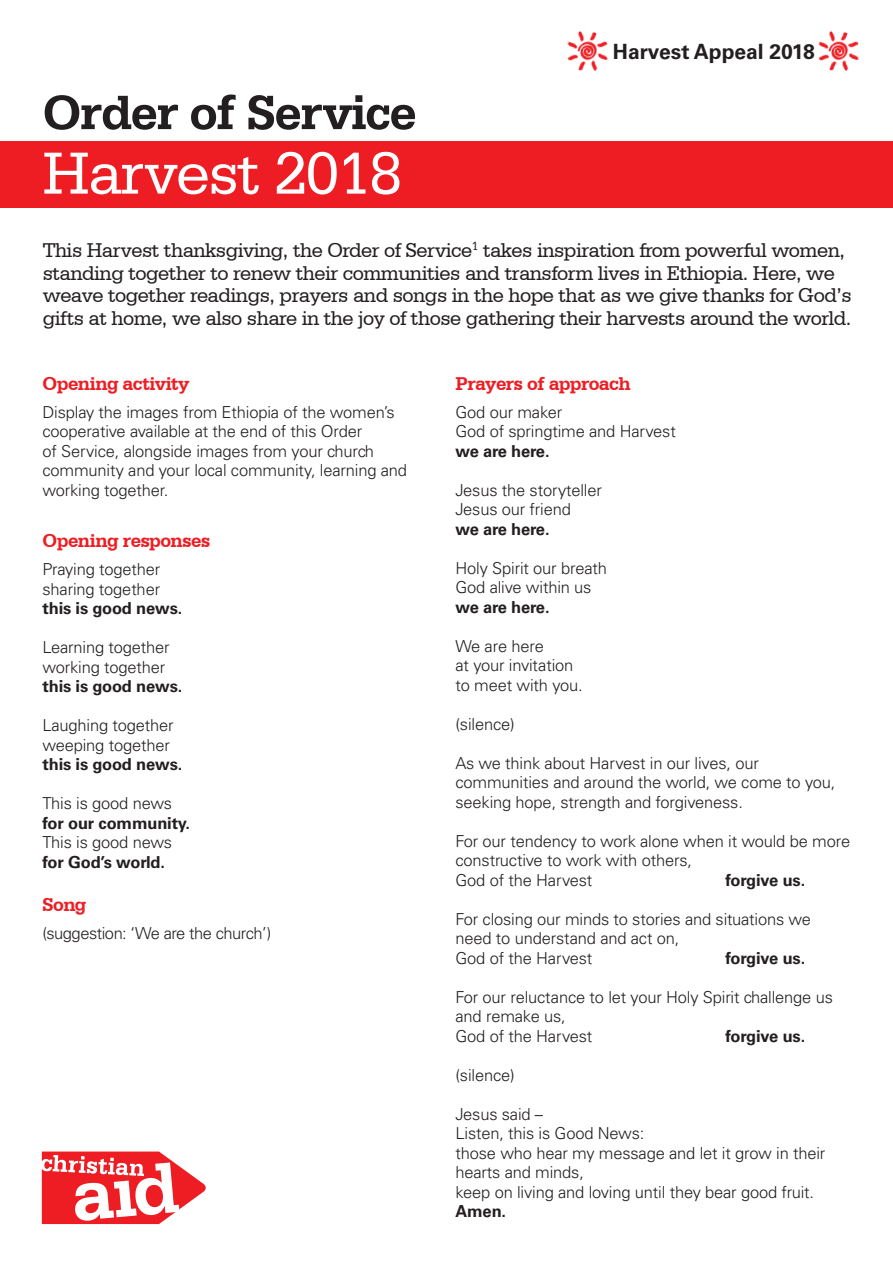
<style>
.page{position:relative;width:893px;height:1263px;background:#fff}
.page>*{position:absolute;margin:0;border:0;box-sizing:border-box;transform-origin:0 0}
.t1{font:63px "Serifa BT";letter-spacing:-.025em;color:#fff}
.t2{font:700 51px "Serifa BT";letter-spacing:-.025em;color:#231f20}
.t3{font:21px/22.5px "Serifa BT";letter-spacing:-.025em;color:#231f20}
.t4{font:700 21px "Univers CA";color:#231f20}
.Subhead{font:700 19.5px "Serifa BT";letter-spacing:-.025em;color:#ee1d23}
.Subhead-2{font:300 16.5px/19.5px "Univers CA";letter-spacing:-.01em;color:#231f20}
.t5{font:700 16.5px "Univers CA";letter-spacing:-.01em;color:#231f20}
.Subhead-3{font:300 16.5px "Univers CA";letter-spacing:-.03em;color:#231f20}
.s1{font-weight:700}
</style>
<div class="page">
<div style="left:0;top:141px;width:893px;height:66px;background:#ee1d23"></div>
<img style="left:818px;top:31px;width:41px;height:40px">
<img style="left:567px;top:31px;width:41px;height:40px">
<svg style="left:42px;top:1151px;width:164px;height:73px"></svg>
<p class="t2" style="left:43px;top:81px;width:375px">Order of Service</p>
<p class="t1" style="left:43px;top:135px;width:361px">Harvest 2018</p>
<p class="t4" style="left:613px;top:39px;width:203px">Harvest Appeal 2018</p>
<p class="t3" style="left:43px;top:239px;width:811px">This Harvest thanksgiving, the Order of Service<sup>1</sup> takes inspiration from powerful women, standing together to renew their communities and transform lives in Ethiopia. Here, we weave together readings, prayers and songs in the hope that as we give thanks for God’s gifts at home, we also share in the joy of those gathering their harvests around the world.</p>
<p class="Subhead" style="left:43px;top:371px;width:148px">Opening activity</p>
<p class="Subhead-2" style="left:43px;top:402px;width:366px">Display the images from Ethiopia of the women’s cooperative available at the end of this Order<br>of Service, alongside images from your church community and your local community, learning and working together.</p>
<p class="Subhead" style="left:43px;top:529px;width:169px">Opening responses</p>
<p class="Subhead-2" style="left:43px;top:560px;width:119px">Praying together</p>
<p class="Subhead-2" style="left:43px;top:579px;width:119px">sharing together</p>
<p class="t5" style="left:43px;top:599px;width:141px">this is good news.</p>
<p class="Subhead-2" style="left:43px;top:638px;width:129px">Learning together</p>
<p class="Subhead-2" style="left:43px;top:657px;width:124px">working together</p>
<p class="t5" style="left:43px;top:677px;width:141px">this is good news.</p>
<p class="Subhead-2" style="left:43px;top:716px;width:133px">Laughing together</p>
<p class="Subhead-2" style="left:43px;top:735px;width:129px">weeping together</p>
<p class="t5" style="left:43px;top:755px;width:141px">this is good news.</p>
<p class="Subhead-2" style="left:43px;top:794px;width:131px">This is good news</p>
<p class="t5" style="left:43px;top:813px;width:149px">for our community.</p>
<p class="Subhead-2" style="left:43px;top:833px;width:131px">This is good news</p>
<p class="t5" style="left:43px;top:852px;width:124px">for God’s world.</p>
<p class="Subhead" style="left:43px;top:892px;width:45px">Song</p>
<p class="Subhead-3" style="left:43px;top:923px;width:230px">(suggestion: ‘We are the church’)</p>
<p class="Subhead" style="left:455px;top:371px;width:177px">Prayers of approach</p>
<p class="Subhead-2" style="left:455px;top:402px;width:108px">God our maker</p>
<p class="Subhead-2" style="left:455px;top:422px;width:222px">God of springtime and Harvest</p>
<p class="t5" style="left:455px;top:441px;width:96px">we are here.</p>
<p class="Subhead-2" style="left:455px;top:480px;width:148px">Jesus the storyteller</p>
<p class="Subhead-2" style="left:455px;top:500px;width:117px">Jesus our friend</p>
<p class="t5" style="left:455px;top:519px;width:96px">we are here.</p>
<p class="Subhead-2" style="left:455px;top:558px;width:153px">Holy Spirit our breath</p>
<p class="Subhead-2" style="left:455px;top:578px;width:138px">God alive within us</p>
<p class="t5" style="left:455px;top:597px;width:96px">we are here.</p>
<p class="Subhead-2" style="left:455px;top:636px;width:90px">We are here</p>
<p class="Subhead-2" style="left:455px;top:656px;width:119px">at your invitation</p>
<p class="Subhead-2" style="left:455px;top:675px;width:129px">to meet with you.</p>
<p class="Subhead-2" style="left:455px;top:714px;width:61px">(silence)</p>
<p class="Subhead-2" style="left:455px;top:753px;width:381px">As we think about Harvest in our lives, our communities and around the world, we come to you, seeking hope, strength and forgiveness.</p>
<p class="Subhead-2" style="left:455px;top:831px;width:396px">For our tendency to work alone when it would be more constructive to work with others,</p>
<p class="Subhead-2" style="left:455px;top:870px;width:138px">God of the Harvest</p>
<p class="t5" style="left:725px;top:870px;width:81px">forgive us.</p>
<p class="Subhead-2" style="left:455px;top:909px;width:357px">For closing our minds to stories and situations we need to understand and act on,</p>
<p class="Subhead-2" style="left:455px;top:948px;width:138px">God of the Harvest</p>
<p class="t5" style="left:725px;top:948px;width:81px">forgive us.</p>
<p class="Subhead-2" style="left:455px;top:987px;width:379px">For our reluctance to let your Holy Spirit challenge us and remake us,</p>
<p class="Subhead-2" style="left:455px;top:1026px;width:138px">God of the Harvest</p>
<p class="t5" style="left:725px;top:1026px;width:81px">forgive us.</p>
<p class="Subhead-2" style="left:455px;top:1065px;width:61px">(silence)</p>
<p class="Subhead-2" style="left:455px;top:1104px;width:89px">Jesus said –</p>
<p class="Subhead-2" style="left:455px;top:1124px;width:191px">Listen, this is Good News:</p>
<p class="Subhead-2" style="left:455px;top:1143px;width:371px">those who hear my message and let it grow in their hearts and minds,</p>
<p class="Subhead-2" style="left:455px;top:1182px;width:360px">keep on living and loving until they bear good fruit.<br><span class="s1">Amen.</span></p>
</div>
